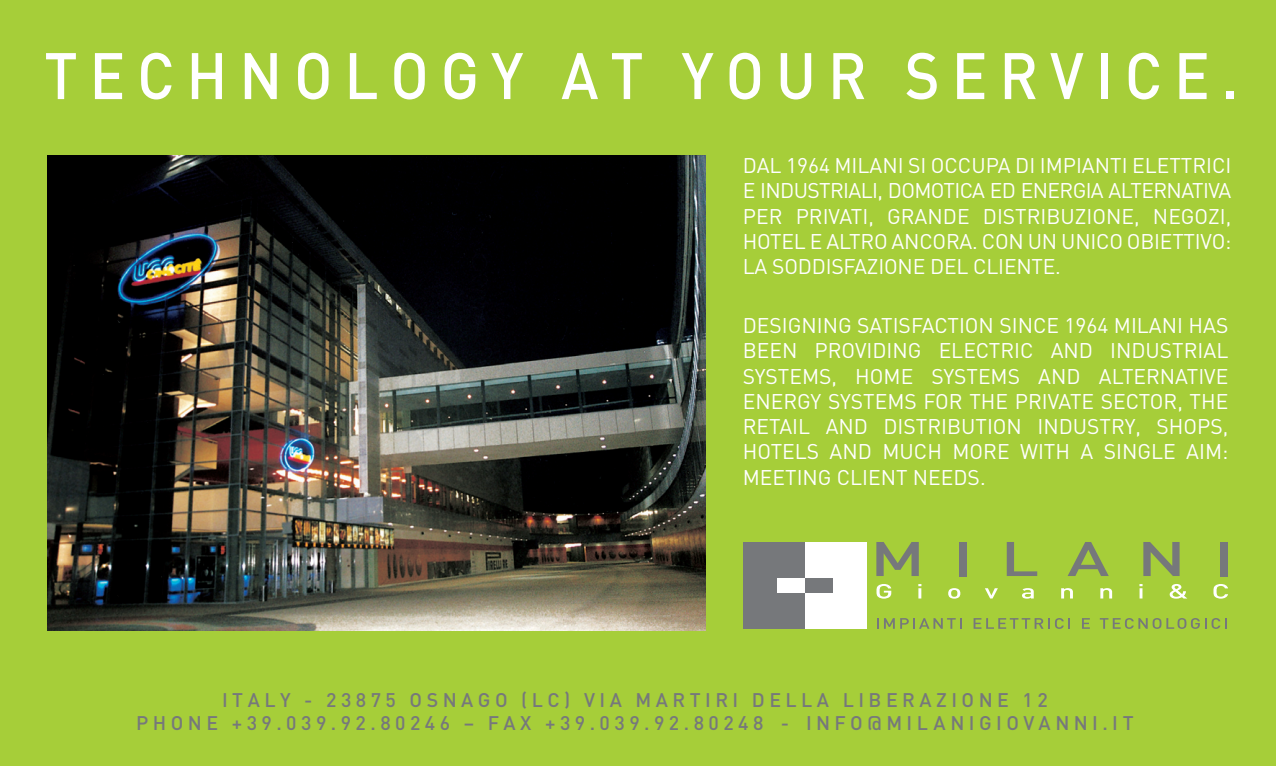
<style>
.page{position:relative;width:1276px;height:766px;background:#fff}
.page>*{position:absolute;margin:0;border:0;box-sizing:border-box;transform-origin:0 0}
.t1{font:500 64.5px "DIN";letter-spacing:.195em;color:#fff;scale:.92 1}
.t2{font:21px/25.2px "DIN";letter-spacing:-.01em;color:#fff;text-align:justify}
.t3{font:500 19.5px/23.4px "DIN";letter-spacing:.23em;color:#76787b;text-align:center}
</style>
<div class="page">
<div style="left:0;top:0;width:1276px;height:765px;background:#a6ce39"></div>
<svg style="left:876px;top:542px;width:43px;height:34px"></svg>
<div style="left:959px;top:542px;width:7px;height:34px;background:#76787b"></div>
<svg style="left:1006px;top:542px;width:31px;height:34px"></svg>
<svg style="left:1067px;top:542px;width:41px;height:34px"></svg>
<svg style="left:1143px;top:542px;width:36px;height:34px"></svg>
<div style="left:1220px;top:542px;width:7px;height:34px;background:#76787b"></div>
<svg style="left:876px;top:584px;width:15px;height:14px"></svg>
<svg style="left:918px;top:584px;width:3px;height:14px"></svg>
<svg style="left:948px;top:588px;width:12px;height:10px"></svg>
<svg style="left:985px;top:588px;width:13px;height:10px"></svg>
<svg style="left:1022px;top:588px;width:11px;height:10px"></svg>
<svg style="left:1061px;top:588px;width:12px;height:10px"></svg>
<svg style="left:1100px;top:588px;width:12px;height:10px"></svg>
<svg style="left:1139px;top:584px;width:3px;height:14px"></svg>
<svg style="left:1169px;top:584px;width:18px;height:14px"></svg>
<svg style="left:1213px;top:584px;width:15px;height:14px"></svg>
<div style="left:743px;top:542px;width:62px;height:86px;background:#76787b"></div>
<div style="left:805px;top:542px;width:62px;height:86px;background:#fff"></div>
<div style="left:805px;top:578px;width:28px;height:14px;background:#76787b"></div>
<div style="left:777px;top:578px;width:28px;height:14px;background:#fff"></div>
<svg style="left:884px;top:618px;width:78px;height:10px"></svg>
<svg style="left:973px;top:618px;width:97px;height:10px"></svg>
<svg style="left:1082px;top:618px;width:8px;height:10px"></svg>
<svg style="left:1099px;top:618px;width:128px;height:10px"></svg>
<img style="left:47px;top:156px;width:658px;height:474px">
<h1 class="t1" style="left:44px;top:53px;width:1299px">TECHNOLOGY AT YOUR SERVICE.</h1>
<p class="t2" style="left:743px;top:155px;width:490px">DAL 1964 MILANI SI OCCUPA DI IMPIANTI ELETTRICI E INDUSTRIALI, DOMOTICA ED ENERGIA ALTERNATIVA PER PRIVATI, GRANDE DISTRIBUZIONE, NEGOZI, HOTEL E ALTRO ANCORA. CON UN UNICO OBIETTIVO:<br>LA SODDISFAZIONE DEL CLIENTE.</p>
<p class="t2" style="left:743px;top:315px;width:487px">DESIGNING SATISFACTION SINCE 1964 MILANI HAS BEEN PROVIDING ELECTRIC AND INDUSTRIAL SYSTEMS, HOME SYSTEMS AND ALTERNATIVE ENERGY SYSTEMS FOR THE PRIVATE SECTOR, THE RETAIL AND DISTRIBUTION INDUSTRY, SHOPS, HOTELS AND MUCH MORE WITH A SINGLE AIM:<br>MEETING CLIENT NEEDS.</p>
<p class="t3" style="left:136px;top:690px;width:999px">ITALY - 23875 OSNAGO (LC) VIA MARTIRI DELLA LIBERAZIONE 12<br>PHONE +39.039.92.80246 – FAX +39.039.92.80248 - INFO@MILANIGIOVANNI.IT</p>
</div>
